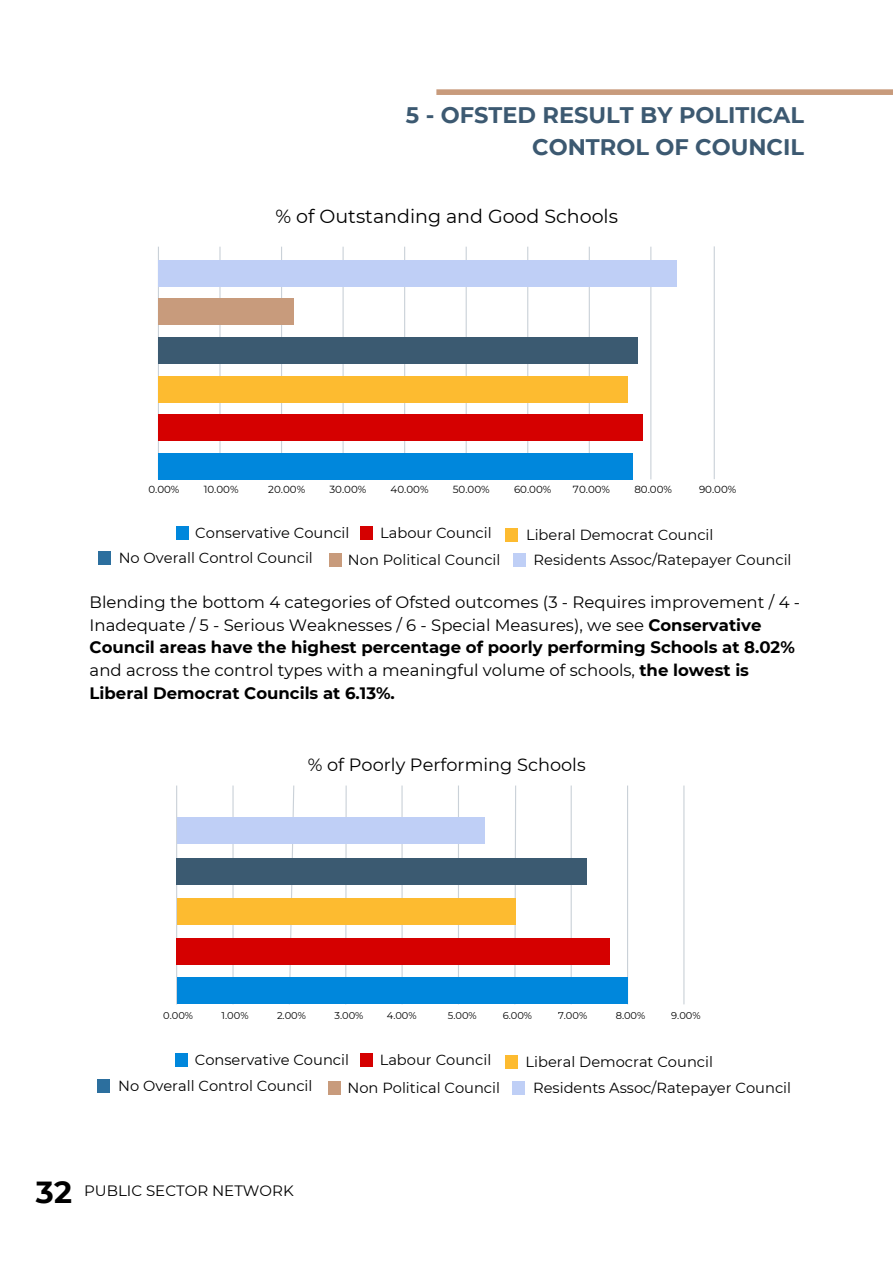
<style>
.page{position:relative;width:893px;height:1264px;background:#fff}
.page>*{position:absolute;margin:0;border:0;box-sizing:border-box;transform-origin:0 0}
.t1{font:700 30.45px "Montserrat";color:#000}
.t2{font:700 22.5px/31.5px "Montserrat";color:#3c5971;text-align:right}
.t3{font:19.05px "Montserrat";color:#000}
.t4{font:17.7px "Montserrat";color:#000}
.t5{font:16.5px/22.5px "Montserrat";color:#000}
.t6{font:15px "Montserrat";color:#000}
.t7{font:14.7px "Montserrat";color:#000}
.t8{font:10.35px "Montserrat";color:#000}
.t9{font:9.9px "Montserrat";color:#000}
.s1{font-weight:700}
</style>
<div class="page">
<div style="left:436px;top:89px;width:456px;height:6px;background:#c89b7c"></div>
<hr style="left:176px;top:785px;width:1px;height:219px;background:#cad1d8">
<svg style="left:288px;top:785px;width:7px;height:220px"></svg>
<hr style="left:458px;top:785px;width:1px;height:219px;background:#cad1d8">
<hr style="left:570px;top:785px;width:1px;height:219px;background:#cad1d8">
<hr style="left:683px;top:785px;width:1px;height:219px;background:#cad1d8">
<hr style="left:232px;top:785px;width:1px;height:219px;background:#cad1d8">
<hr style="left:345px;top:785px;width:1px;height:219px;background:#cad1d8">
<hr style="left:401px;top:785px;width:1px;height:219px;background:#cad1d8">
<svg style="left:513px;top:785px;width:3px;height:220px"></svg>
<hr style="left:627px;top:785px;width:1px;height:219px;background:#cad1d8">
<div style="left:177px;top:817px;width:307px;height:27px;background:#bfcff6"></div>
<div style="left:177px;top:857px;width:410px;height:27px;background:#3b5a71"></div>
<div style="left:177px;top:897px;width:338px;height:27px;background:#fdbb30"></div>
<div style="left:177px;top:937px;width:433px;height:27px;background:#d50000"></div>
<div style="left:177px;top:977px;width:450px;height:27px;background:#0087dc"></div>
<div style="left:328px;top:1081px;width:13px;height:13px;background:#c89b7c"></div>
<div style="left:512px;top:1081px;width:13px;height:13px;background:#bfcff6"></div>
<div style="left:175px;top:1053px;width:13px;height:13px;background:#0087dc"></div>
<div style="left:359px;top:1053px;width:13px;height:13px;background:#d50000"></div>
<div style="left:504px;top:1055px;width:13px;height:13px;background:#fdbb30"></div>
<div style="left:97px;top:1079px;width:13px;height:13px;background:#2c6f9e"></div>
<hr style="left:404px;top:247px;width:1px;height:232px;background:#cad1d8">
<hr style="left:342px;top:247px;width:1px;height:232px;background:#cad1d8">
<hr style="left:527px;top:247px;width:1px;height:232px;background:#cad1d8">
<hr style="left:158px;top:247px;width:1px;height:232px;background:#cad1d8">
<hr style="left:281px;top:247px;width:1px;height:232px;background:#cad1d8">
<hr style="left:465px;top:247px;width:1px;height:232px;background:#cad1d8">
<hr style="left:588px;top:247px;width:2px;height:232px;background:#cad1d8">
<hr style="left:650px;top:247px;width:1px;height:232px;background:#cad1d8">
<hr style="left:219px;top:247px;width:1px;height:232px;background:#cad1d8">
<div style="left:158px;top:260px;width:519px;height:26px;background:#bfcff6"></div>
<hr style="left:713px;top:246px;width:1px;height:233px;background:#cad1d8">
<div style="left:158px;top:299px;width:136px;height:26px;background:#c89b7c"></div>
<div style="left:158px;top:337px;width:479px;height:26px;background:#3b5a71"></div>
<div style="left:158px;top:376px;width:469px;height:26px;background:#fdbb30"></div>
<div style="left:158px;top:414px;width:484px;height:27px;background:#d50000"></div>
<div style="left:158px;top:453px;width:475px;height:26px;background:#0087dc"></div>
<div style="left:328px;top:553px;width:13px;height:14px;background:#c89b7c"></div>
<div style="left:513px;top:553px;width:12px;height:14px;background:#bfcff6"></div>
<div style="left:176px;top:526px;width:13px;height:13px;background:#0087dc"></div>
<div style="left:360px;top:526px;width:13px;height:13px;background:#d50000"></div>
<div style="left:505px;top:528px;width:13px;height:13px;background:#fdbb30"></div>
<div style="left:98px;top:551px;width:13px;height:14px;background:#2c6f9e"></div>
<h1 class="t2" style="left:406px;top:99px;width:399px">5 - OFSTED RESULT BY POLITICAL<br>CONTROL OF COUNCIL</h1>
<h5 class="t3" style="left:275px;top:204px;width:344px">% of Outstanding and Good Schools</h5>
<h5 class="t8" style="left:148px;top:482px;width:33px">0.00%</h5>
<h5 class="t8" style="left:204px;top:482px;width:36px">10.00%</h5>
<h5 class="t8" style="left:268px;top:482px;width:38px">20.00%</h5>
<h5 class="t8" style="left:329px;top:482px;width:38px">30.00%</h5>
<h5 class="t8" style="left:390px;top:482px;width:39px">40.00%</h5>
<h5 class="t8" style="left:453px;top:482px;width:38px">50.00%</h5>
<h5 class="t8" style="left:514px;top:482px;width:39px">60.00%</h5>
<h5 class="t8" style="left:573px;top:482px;width:39px">70.00%</h5>
<h5 class="t8" style="left:634px;top:482px;width:39px">80.00%</h5>
<h5 class="t8" style="left:699px;top:482px;width:39px">90.00%</h5>
<h5 class="t7" style="left:195px;top:523px;width:156px">Conservative Council</h5>
<h5 class="t7" style="left:380px;top:523px;width:113px">Labour Council</h5>
<p class="t7" style="left:526px;top:525px;width:189px">Liberal Democrat Council</p>
<p class="t7" style="left:119px;top:549px;width:196px">No Overall Control Council</p>
<h5 class="t7" style="left:348px;top:551px;width:154px">Non Political Council</h5>
<h5 class="t7" style="left:533px;top:551px;width:259px">Residents Assoc/Ratepayer Council</h5>
<h5 class="t5" style="left:90px;top:591px;width:712px">Blending the bottom 4 categories of Ofsted outcomes (3 - Requires improvement / 4 - Inadequate / 5 - Serious Weaknesses / 6 - Special Measures), we see <span class="s1">Conservative Council areas have the highest percentage of poorly performing Schools at 8.02% </span>and across the control types with a meaningful volume of schools, <span class="s1">the lowest is Liberal Democrat Councils at 6.13%.</span></h5>
<p class="t4" style="left:308px;top:753px;width:279px">% of Poorly Performing Schools</p>
<h5 class="t9" style="left:163px;top:1009px;width:31px">0.00%</h5>
<h5 class="t9" style="left:221px;top:1009px;width:28px">1.00%</h5>
<h5 class="t9" style="left:277px;top:1009px;width:30px">2.00%</h5>
<h5 class="t9" style="left:334px;top:1009px;width:30px">3.00%</h5>
<h5 class="t9" style="left:387px;top:1009px;width:31px">4.00%</h5>
<h5 class="t9" style="left:448px;top:1009px;width:30px">5.00%</h5>
<h5 class="t9" style="left:502px;top:1009px;width:31px">6.00%</h5>
<h5 class="t9" style="left:558px;top:1009px;width:31px">7.00%</h5>
<h5 class="t9" style="left:615px;top:1009px;width:31px">8.00%</h5>
<h5 class="t9" style="left:671px;top:1009px;width:31px">9.00%</h5>
<h5 class="t7" style="left:195px;top:1050px;width:156px">Conservative Council</h5>
<h5 class="t7" style="left:379px;top:1050px;width:113px">Labour Council</h5>
<h4 class="t7" style="left:525px;top:1052px;width:189px">Liberal Democrat Council</h4>
<h2 class="t7" style="left:118px;top:1076px;width:196px">No Overall Control Council</h2>
<h5 class="t7" style="left:347px;top:1078px;width:154px">Non Political Council</h5>
<h5 class="t7" style="left:533px;top:1078px;width:259px">Residents Assoc/Ratepayer Council</h5>
<h2 class="t1" style="left:36px;top:1173px;width:37px">32</h2>
<p class="t6" style="left:84px;top:1181px;width:211px">PUBLIC SECTOR NETWORK</p>
</div>
